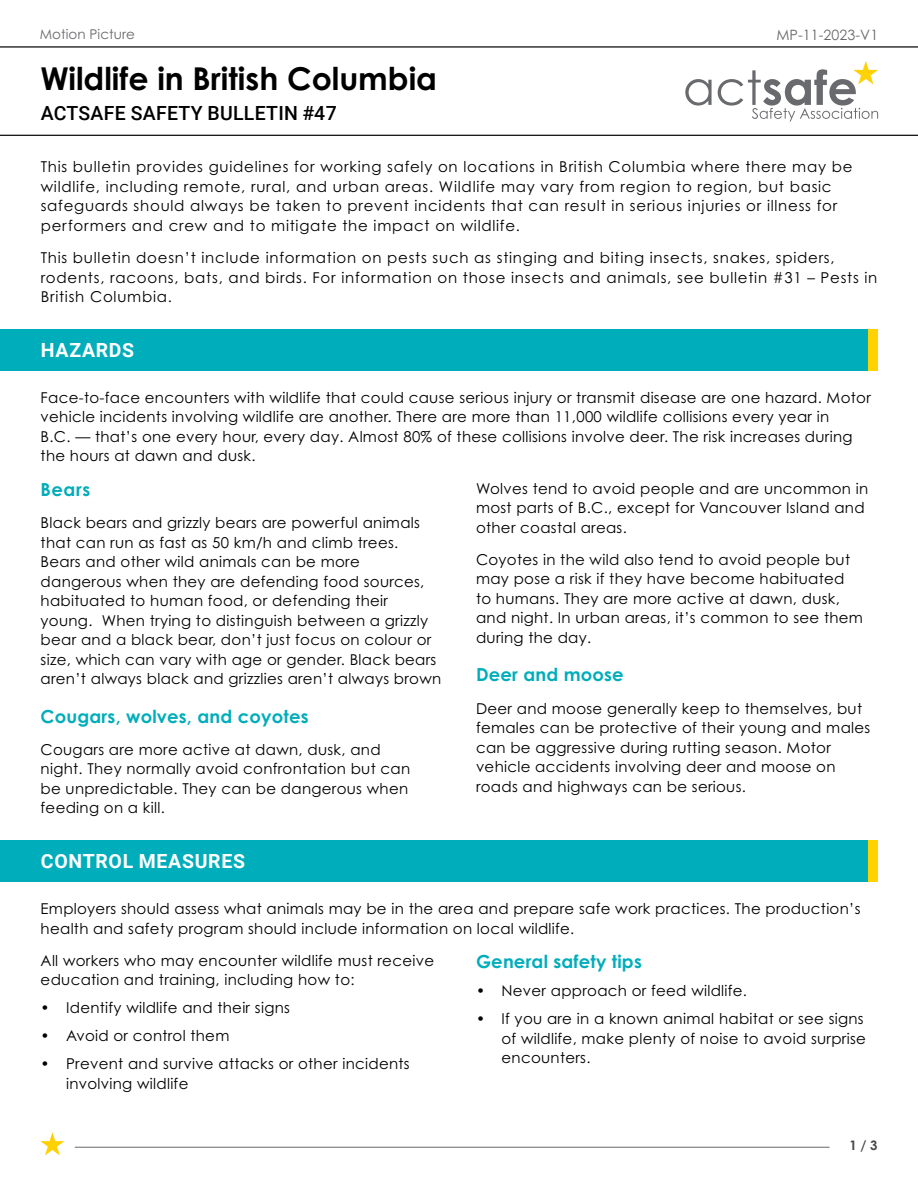
<style>
.page{position:relative;width:918px;height:1188px;background:#fff}
.page>*{position:absolute;margin:0;border:0;box-sizing:border-box;transform-origin:0 0}
.t1{font:700 31.5px "Century Gothic Pro";color:#000}
.t2{font:500 19.5px "Roboto";letter-spacing:.015em;color:#000}
.Heading_2{font:700 19.5px "Roboto";letter-spacing:.035em;color:#fff}
.Heading_3{font:700 18px "Century Gothic Pro";letter-spacing:.01em;color:#00adbb}
.Body_Text{font:15px/19.5px "Century Gothic Pro";letter-spacing:.02em;color:#000}
.Body_Text-2{font:15px/19.5px "Century Gothic Pro";letter-spacing:.05em;color:#000}
.Bullet_Level_1{font:15px/19.5px "Century Gothic Pro";letter-spacing:.02em;color:#000}
.t3{font:14.25px "Century Gothic Pro";letter-spacing:.005em;color:#696a6d}
.t4{font:13.5px "Century Gothic Pro";letter-spacing:.005em;color:#696a6d}
.t5{font:700 13.2px "Century Gothic Pro";color:#474747}
</style>
<div class="page">
<hr style="left:75px;top:1147px;width:755px;height:1px;background:#696a6d">
<hr style="left:0;top:46px;width:918px;height:2px;background:#000">
<svg style="left:685px;top:79px;width:27px;height:27px"></svg>
<svg style="left:718px;top:61px;width:160px;height:61px"></svg>
<svg style="left:40px;top:1132px;width:24px;height:23px"></svg>
<hr style="left:0;top:135px;width:918px;height:1px;background:#000">
<div style="left:0;top:329px;width:868px;height:41px;background:#00adbb"></div>
<div style="left:868px;top:329px;width:10px;height:41px;background:#ffd200"></div>
<div style="left:0;top:840px;width:868px;height:42px;background:#00adbb"></div>
<div style="left:868px;top:840px;width:10px;height:42px;background:#ffd200"></div>
<p class="t4" style="left:40px;top:26px;width:97px">Motion Picture</p>
<p class="t3" style="left:776px;top:26px;width:103px">MP-11-2023-V1</p>
<h1 class="t1" style="left:40px;top:59px;width:398px">Wildlife in British Columbia</h1>
<h2 class="t2" style="left:41px;top:99px;width:298px">ACTSAFE SAFETY BULLETIN #47</h2>
<p class="Body_Text-2" style="left:41px;top:157px;width:813px">This bulletin provides guidelines for working safely on locations in British Columbia where there may be wildlife, including remote, rural, and urban areas. Wildlife may vary from region to region, but basic safeguards should always be taken to prevent incidents that can result in serious injuries or illness for performers and crew and to mitigate the impact on wildlife.</p>
<p class="Body_Text-2" style="left:41px;top:248px;width:838px">This bulletin doesn’t include information on pests such as stinging and biting insects, snakes, spiders, rodents, racoons, bats, and birds. For information on those insects and animals, see bulletin #31 – Pests in<br>British Columbia.</p>
<p class="Heading_2" style="left:41px;top:336px;width:95px">HAZARDS</p>
<p class="Body_Text" style="left:41px;top:387px;width:832px">Face-to-face encounters with wildlife that could cause serious injury or transmit disease are one hazard. Motor vehicle incidents involving wildlife are another. There are more than 11,000 wildlife collisions every year in<br>B.C. — that’s one every hour, every day. Almost 80% of these collisions involve deer. The risk increases during the hours at dawn and dusk.</p>
<p class="Heading_3" style="left:41px;top:478px;width:51px">Bears</p>
<p class="Body_Text" style="left:41px;top:513px;width:402px">Black bears and grizzly bears are powerful animals that can run as fast as 50 km/h and climb trees.<br>Bears and other wild animals can be more dangerous when they are defending food sources, habituated to human food, or defending their young. When trying to distinguish between a grizzly bear and a black bear, don’t just focus on colour or size, which can vary with age or gender. Black bears aren’t always black and grizzlies aren’t always brown</p>
<p class="Heading_3" style="left:41px;top:705px;width:270px">Cougars, wolves, and coyotes</p>
<p class="Body_Text" style="left:41px;top:740px;width:371px">Cougars are more active at dawn, dusk, and night. They normally avoid confrontation but can be unpredictable. They can be dangerous when feeding on a kill.</p>
<p class="Heading_2" style="left:41px;top:848px;width:206px">CONTROL MEASURES</p>
<p class="Body_Text" style="left:476px;top:478px;width:394px">Wolves tend to avoid people and are uncommon in most parts of B.C., except for Vancouver Island and other coastal areas.</p>
<p class="Body_Text" style="left:476px;top:550px;width:388px">Coyotes in the wild also tend to avoid people but may pose a risk if they have become habituated to humans. They are more active at dawn, dusk, and night. In urban areas, it’s common to see them during the day.</p>
<p class="Heading_3" style="left:476px;top:664px;width:149px">Deer and moose</p>
<p class="Body_Text" style="left:476px;top:698px;width:396px">Deer and moose generally keep to themselves, but females can be protective of their young and males can be aggressive during rutting season. Motor vehicle accidents involving deer and moose on roads and highways can be serious.</p>
<p class="Body_Text" style="left:41px;top:899px;width:821px">Employers should assess what animals may be in the area and prepare safe work practices. The production’s health and safety program should include information on local wildlife.</p>
<p class="Body_Text" style="left:41px;top:951px;width:395px">All workers who may encounter wildlife must receive education and training, including how to:</p>
<p class="Bullet_Level_1" style="left:41px;top:998px;width:251px">• Identify wildlife and their signs</p>
<p class="Bullet_Level_1" style="left:41px;top:1026px;width:190px">• Avoid or control them</p>
<p class="Bullet_Level_1" style="left:66px;top:1054px;width:345px;text-indent:-26px">• Prevent and survive attacks or other incidents involving wildlife</p>
<p class="Heading_3" style="left:476px;top:950px;width:167px">General safety tips</p>
<p class="Bullet_Level_1" style="left:476px;top:981px;width:273px">• Never approach or feed wildlife.</p>
<p class="Bullet_Level_1" style="left:502px;top:1009px;width:366px;text-indent:-26px">• If you are in a known animal habitat or see signs of wildlife, make plenty of noise to avoid surprise encounters.</p>
<p class="t5" style="left:850px;top:1137px;width:30px">1 / 3</p>
</div>
